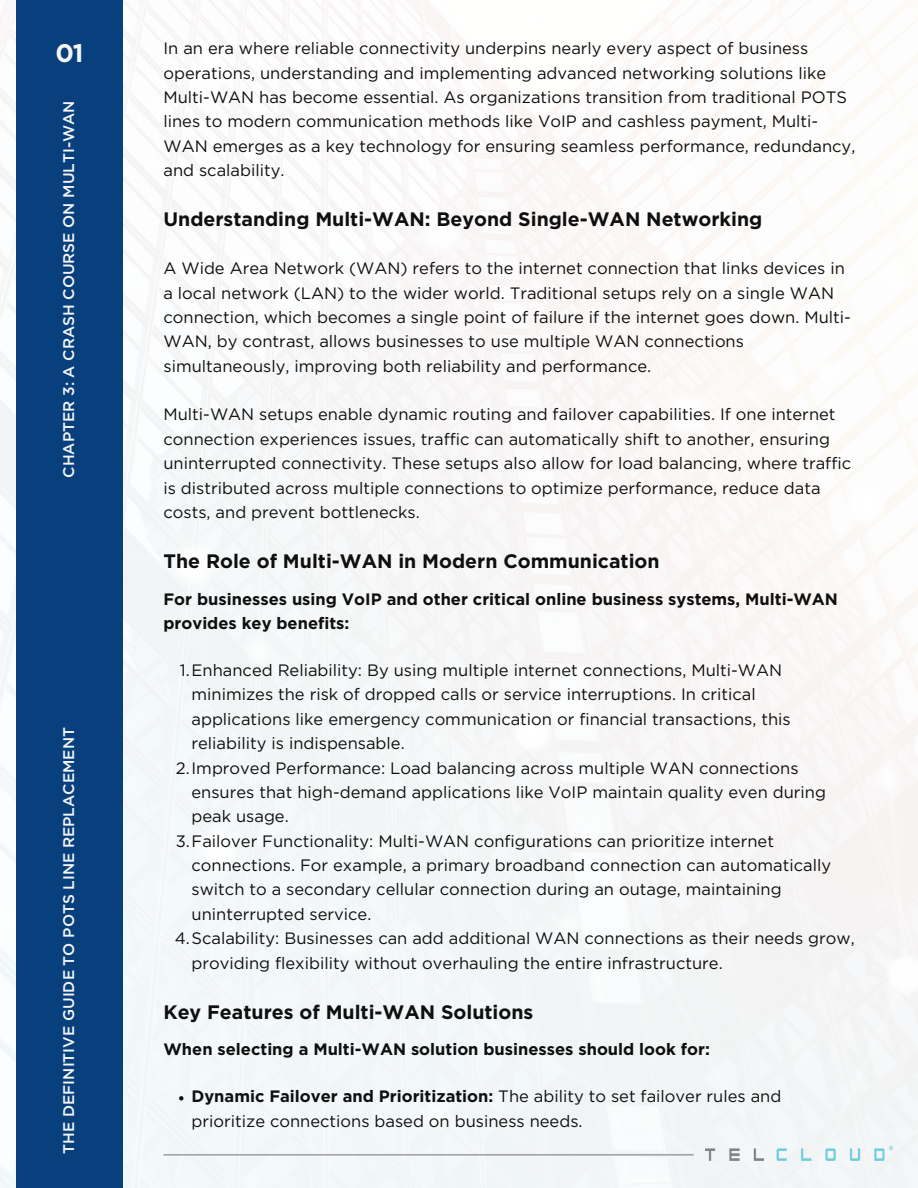
<style>
.page{position:relative;width:918px;height:1188px;background:#fff}
.page>*{position:absolute;margin:0;border:0;box-sizing:border-box;transform-origin:0 0}
.t1{font:700 25.35px "Gotham";color:#f5f5f5}
.t2{font:700 19.5px "Gotham";color:#0e0f0e}
.t3{font:16.5px/24.5px "Gotham";color:#0e0f0e}
.t4{font:700 16.5px/24.5px "Gotham";color:#0e0f0e}
.t5{font:500 15.45px "Gotham";color:#f5f5f5}
.s1{font-weight:700}
</style>
<div class="page">
<div style="left:16px;top:0;width:107px;height:1188px;background:#08407e"></div>
<hr style="left:163px;top:1154px;width:531px;height:1px;background:#808185">
<img style="left:705px;top:1147px;width:188px;height:13px">
<svg style="left:179px;top:1096px;width:4px;height:4px"></svg>
<p class="t1" style="left:56px;top:42px;width:29px">01</p>
<h1 class="t5" style="left:62px;top:478px;width:379px;rotate:-90deg">CHAPTER 3: A CRASH COURSE ON MULTI-WAN</h1>
<p class="t5" style="left:62px;top:1154px;width:428px;rotate:-90deg">THE DEFINITIVE GUIDE TO POTS LINE REPLACEMENT</p>
<p class="t3" style="left:163px;top:37px;width:693px">In an era where reliable connectivity underpins nearly every aspect of business operations, understanding and implementing advanced networking solutions like Multi-WAN has become essential. As organizations transition from traditional POTS lines to modern communication methods like VoIP and cashless payment, Multi-WAN emerges as a key technology for ensuring seamless performance, redundancy, and scalability.</p>
<p class="t2" style="left:163px;top:211px;width:600px">Understanding Multi-WAN: Beyond Single-WAN Networking</p>
<h2 class="t3" style="left:163px;top:257px;width:689px">A Wide Area Network (WAN) refers to the internet connection that links devices in a local network (LAN) to the wider world. Traditional setups rely on a single WAN connection, which becomes a single point of failure if the internet goes down. Multi-WAN, by contrast, allows businesses to use multiple WAN connections simultaneously, improving both reliability and performance.</h2>
<h2 class="t3" style="left:163px;top:403px;width:689px">Multi-WAN setups enable dynamic routing and failover capabilities. If one internet connection experiences issues, traffic can automatically shift to another, ensuring uninterrupted connectivity. These setups also allow for load balancing, where traffic is distributed across multiple connections to optimize performance, reduce data costs, and prevent bottlenecks.</h2>
<p class="t2" style="left:163px;top:552px;width:498px">The Role of Multi-WAN in Modern Communication</p>
<h1 class="t4" style="left:163px;top:588px;width:676px">For businesses using VoIP and other critical online business systems, Multi-WAN provides key benefits:</h1>
<p class="t3" style="left:192px;top:659px;width:601px;text-indent:-12px">1.Enhanced Reliability: By using multiple internet connections, Multi-WAN minimizes the risk of dropped calls or service interruptions. In critical applications like emergency communication or financial transactions, this reliability is indispensable.</p>
<p class="t3" style="left:192px;top:757px;width:636px;text-indent:-16px">2.Improved Performance: Load balancing across multiple WAN connections ensures that high-demand applications like VoIP maintain quality even during peak usage.</p>
<h1 class="t3" style="left:192px;top:830px;width:641px;text-indent:-16px">3.Failover Functionality: Multi-WAN configurations can prioritize internet connections. For example, a primary broadband connection can automatically switch to a secondary cellular connection during an outage, maintaining uninterrupted service.</h1>
<p class="t3" style="left:192px;top:927px;width:665px;text-indent:-17px">4.Scalability: Businesses can add additional WAN connections as their needs grow, providing flexibility without overhauling the entire infrastructure.</p>
<p class="t2" style="left:163px;top:1003px;width:371px">Key Features of Multi-WAN Solutions</p>
<p class="t4" style="left:163px;top:1038px;width:548px">When selecting a Multi-WAN solution businesses should look for:</p>
<p class="t3" style="left:192px;top:1085px;width:591px"><span class="s1">Dynamic Failover and Prioritization:</span> The ability to set failover rules and prioritize connections based on business needs.</p>
</div>
